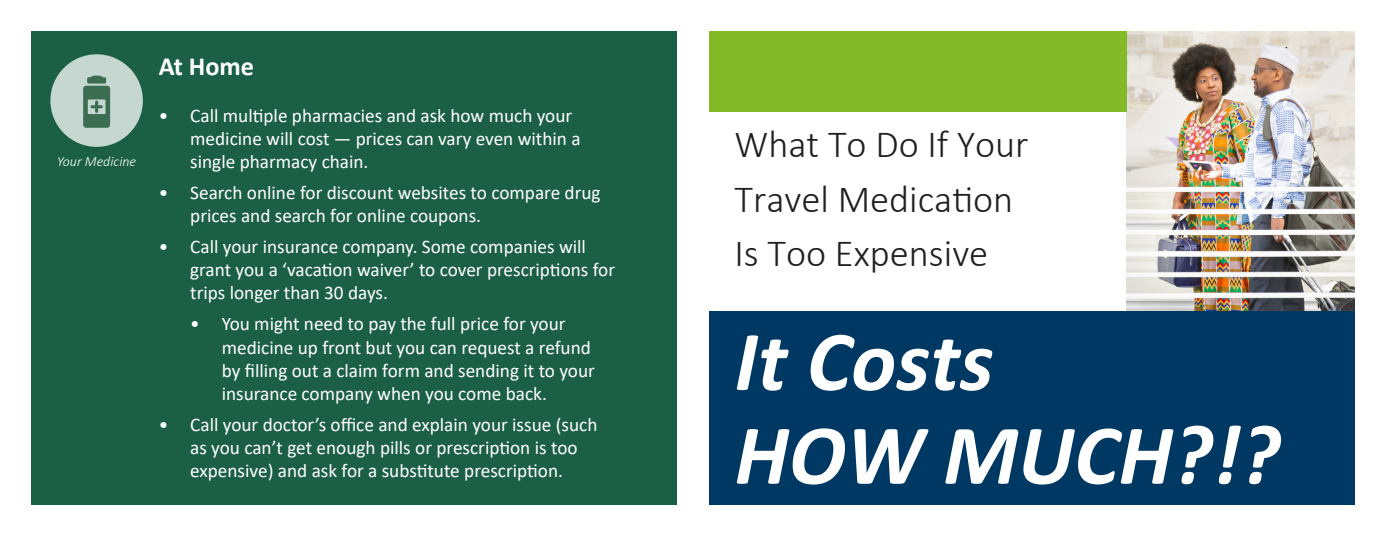
<style>
.page{position:relative;width:1386px;height:536px;background:#fff}
.page>*{position:absolute;margin:0;border:0;box-sizing:border-box;transform-origin:0 0}
.t1{font:italic 700 85.75px/93.6px "Calibri";color:#fff}
.t2{font:300 38.5px/54.1px "Calibri";color:#231f20}
.t3{font:700 26.25px "Calibri";color:#fff}
.t4{font:19.25px/23.1px "Calibri";color:#fff}
.t5{font:italic 300 14px "Calibri";color:#fff}
</style>
<div class="page">
<img style="left:1126px;top:32px;width:228px;height:279px">
<div style="left:709px;top:32px;width:417px;height:80px;background:#82bb27"></div>
<div style="left:32px;top:31px;width:645px;height:473px;background:#1c5f47"></div>
<div style="left:709px;top:311px;width:645px;height:193px;background:#003864"></div>
<div style="left:50px;top:54px;width:93px;height:93px;background:#c6d6d0;border-radius:50%"></div>
<svg style="left:83px;top:75px;width:27px;height:53px"></svg>
<p class="t5" style="left:57px;top:152px;width:80px">Your Medicine</p>
<h3 class="t3" style="left:159px;top:48px;width:97px">At Home</h3>
<p class="t4" style="left:190px;top:103px;width:392px;text-indent:-31px">• Call multiple pharmacies and ask how much your medicine will cost — prices can vary even within a single pharmacy chain.</p>
<p class="t4" style="left:190px;top:180px;width:412px;text-indent:-31px">• Search online for discount websites to compare drug prices and search for online coupons.</p>
<p class="t4" style="left:190px;top:235px;width:426px;text-indent:-31px">• Call your insurance company. Some companies will grant you a ‘vacation waiver’ to cover prescriptions for trips longer than 30 days.</p>
<p class="t4" style="left:222px;top:312px;width:375px;text-indent:-31px">• You might need to pay the full price for your medicine up front but you can request a refund by filling out a claim form and sending it to your insurance company when you come back.</p>
<p class="t4" style="left:190px;top:412px;width:409px;text-indent:-31px">• Call your doctor’s office and explain your issue (such as you can’t get enough pills or prescription is too expensive) and ask for a substitute prescription.</p>
<h1 class="t2" style="left:735px;top:117px;width:295px">What To Do If Your<br>Travel Medication<br>Is Too Expensive</h1>
<h1 class="t1" style="left:735px;top:311px;width:547px">It Costs<br>HOW MUCH?!?</h1>
</div>
